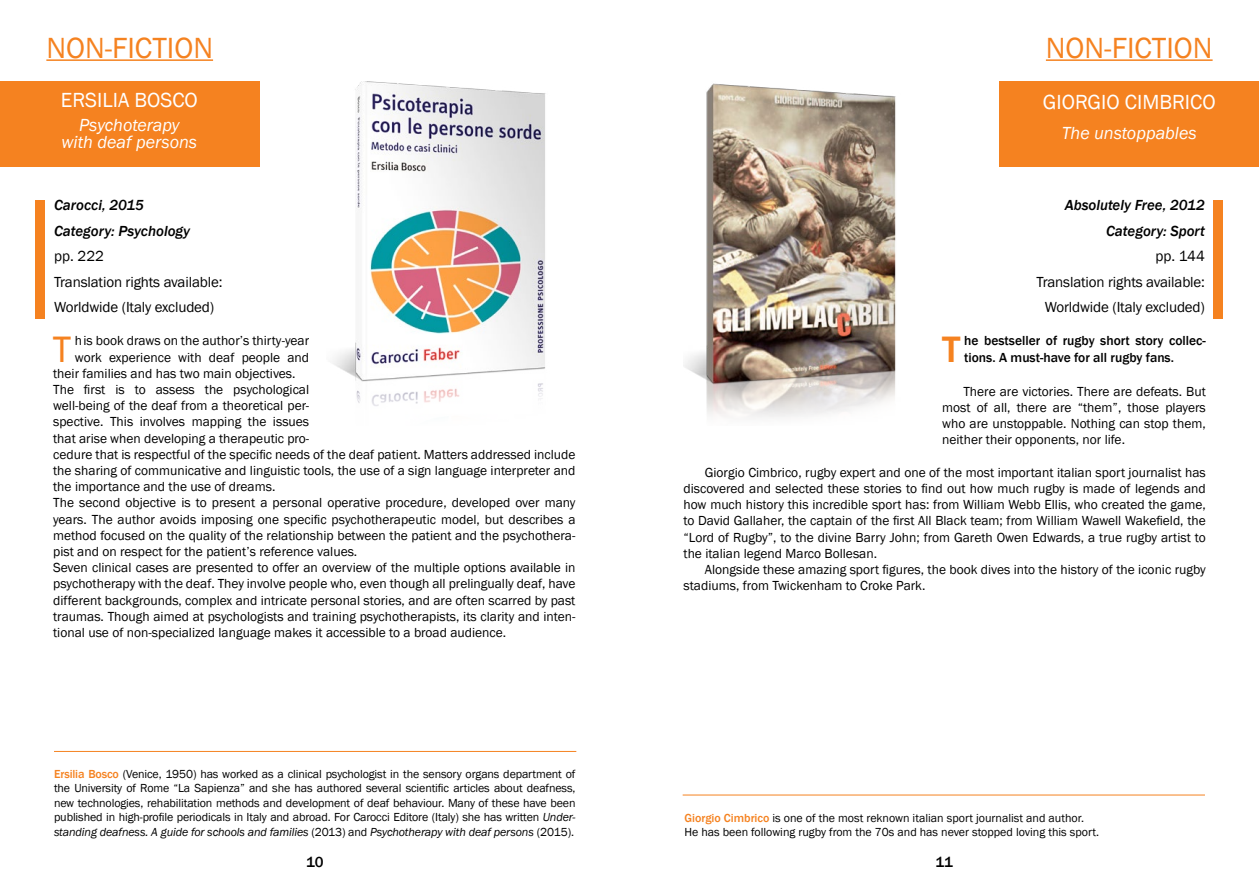
<style>
.page{position:relative;width:1259px;height:893px;background:#fff}
.page>*{position:absolute;margin:0;border:0;box-sizing:border-box;transform-origin:0 0}
.t1{font:37.8px "Franklin Gothic";color:#f58220}
.t2{font:500 37.8px "Franklin Gothic";color:#f58220}
.t3{font:30px "Franklin Gothic";color:#f58220}
.t4{font:21px "Franklin Gothic";color:#fff}
.t5{font:italic 18px/16.5px "Franklin Gothic";color:#fff;text-align:center}
.t6{font:15px/25.5px "Franklin Gothic";letter-spacing:-.01em;color:#000}
.t7{font:italic 500 15px/25.5px "Franklin Gothic";color:#000}
.t8{font:500 15px "Franklin Gothic";color:#000}
.t9{font:13.5px/16.2px "Franklin Gothic";color:#000;text-align:justify}
.t10{font:500 13.5px/16.2px "Franklin Gothic";color:#000}
.t11{font:12px/14.4px "Franklin Gothic";letter-spacing:-.01em;color:#000;text-align:justify}
.s1{font-weight:500;color:#f58220}
.s2{font-style:italic}
</style>
<div class="page">
<div style="left:0;top:82px;width:259px;height:85px;background:#f58220"></div>
<hr style="left:46px;top:59px;width:167px;height:2px;background:#f58220">
<img style="left:333px;top:82px;width:213px;height:324px">
<div style="left:999px;top:82px;width:260px;height:85px;background:#f58220"></div>
<hr style="left:1046px;top:59px;width:166px;height:2px;background:#f58220">
<img style="left:683px;top:83px;width:213px;height:335px">
<div style="left:1213px;top:200px;width:10px;height:119px;background:#f58220"></div>
<div style="left:35px;top:200px;width:10px;height:119px;background:#f58220"></div>
<hr style="left:54px;top:751px;width:522px;height:1px;background:#f58220">
<hr style="left:682px;top:795px;width:523px;height:1px;background:#f58220">
<h2 class="t3" style="left:46px;top:29px;width:168px">Non-Fiction</h2>
<h3 class="t4" style="left:61px;top:87px;width:22px">Ersilia</h3>
<h3 class="t4" style="left:134px;top:87px;width:65px">Bosco</h3>
<h3 class="t5" style="left:61px;top:117px;width:137px">Psychoterapy with deaf persons</h3>
<p class="t7" style="left:54px;top:193px;width:138px">Carocci, 2015<br>Category: Psychology</p>
<p class="t6" style="left:54px;top:244px;width:170px">pp. 222<br>Translation rights available:<br>Worldwide (Italy excluded)</p>
<h1 class="t1" style="left:53px;top:325px;width:19px">T</h1>
<p class="t9" style="left:75px;top:333px;width:236px">his book draws on the author’s thirty-year</p>
<p class="t9" style="left:75px;top:349px;width:236px">work experience with deaf people and</p>
<p class="t9" style="left:53px;top:365px;width:244px">their families and has two main objectives.</p>
<p class="t9" style="left:53px;top:382px;width:257px">The first is to assess the psychological</p>
<p class="t9" style="left:53px;top:398px;width:257px">well-being of the deaf from a theoretical per-</p>
<p class="t9" style="left:53px;top:414px;width:257px">spective. This involves mapping the issues</p>
<p class="t9" style="left:53px;top:430px;width:257px">that arise when developing a therapeutic pro-</p>
<p class="t9" style="left:53px;top:446px;width:524px">cedure that is respectful of the specific needs of the deaf patient. Matters addressed include</p>
<p class="t9" style="left:53px;top:463px;width:524px">the sharing of communicative and linguistic tools, the use of a sign language interpreter and</p>
<p class="t9" style="left:53px;top:479px;width:224px">the importance and the use of dreams.</p>
<p class="t9" style="left:53px;top:495px;width:524px">The second objective is to present a personal operative procedure, developed over many</p>
<p class="t9" style="left:53px;top:511px;width:524px">years. The author avoids imposing one specific psychotherapeutic model, but describes a</p>
<p class="t9" style="left:53px;top:527px;width:524px">method focused on the quality of the relationship between the patient and the psychothera-</p>
<p class="t9" style="left:53px;top:544px;width:306px">pist and on respect for the patient’s reference values.</p>
<p class="t9" style="left:53px;top:560px;width:524px">Seven clinical cases are presented to offer an overview of the multiple options available in</p>
<p class="t9" style="left:53px;top:576px;width:524px">psychotherapy with the deaf. They involve people who, even though all prelingually deaf, have</p>
<p class="t9" style="left:53px;top:592px;width:524px">different backgrounds, complex and intricate personal stories, and are often scarred by past</p>
<p class="t9" style="left:53px;top:608px;width:524px">traumas. Though aimed at psychologists and training psychotherapists, its clarity and inten-</p>
<p class="t9" style="left:53px;top:625px;width:454px">tional use of non-specialized language makes it accessible to a broad audience.</p>
<p class="t11" style="left:54px;top:767px;width:523px"><span class="s1">Ersilia Bosco</span> (Venice, 1950) has worked as a clinical psychologist in the sensory organs department of the University of Rome “La Sapienza” and she has authored several scientific articles about deafness, new technologies, rehabilitation methods and development of deaf behaviour. Many of these have been published in high-profile periodicals in Italy and abroad. For Carocci Editore (Italy) she has written <span class="s2">Under&shy;standing deafness. A guide for schools and families</span> (2013) and <span class="s2">Psychotherapy with deaf persons</span> (2015).</p>
<p class="t8" style="left:306px;top:853px;width:19px">10</p>
<h2 class="t3" style="left:1046px;top:29px;width:168px">Non-Fiction</h2>
<h3 class="t4" style="left:1043px;top:89px;width:106px">Giorgio Cimbric</h3>
<h3 class="t4" style="left:1202px;top:89px;width:15px">o</h3>
<h3 class="t5" style="left:1061px;top:125px;width:136px">The unstoppables</h3>
<p class="t7" style="left:1064px;top:193px;width:142px;text-align:right">Absolutely Free, 2012<br>Category: Sport</p>
<p class="t6" style="left:1036px;top:244px;width:170px;text-align:right">pp. 144<br>Translation rights available:<br>Worldwide (Italy excluded)</p>
<h1 class="t2" style="left:942px;top:326px;width:20px">T</h1>
<p class="t10" style="left:964px;top:333px;width:243px">he bestseller of rugby short story collec&shy;tions. A must-have for all rugby fans.</p>
<p class="t9" style="left:942px;top:383px;width:265px;text-indent:21px">There are victories. There are defeats. But most of all, there are “them”, those players who are unstoppable. Nothing can stop them, neither their opponents, nor life.</p>
<p class="t9" style="left:683px;top:464px;width:524px;text-indent:21px">Giorgio Cimbrico, rugby expert and one of the most important italian sport journalist has discovered and selected these stories to find out how much rugby is made of legends and how much history this incredible sport has: from William Webb Ellis, who created the game, to David Gallaher, the captain of the first All Black team; from William Wawell Wakefield, the “Lord of Rugby”, to the divine Barry John; from Gareth Owen Edwards, a true rugby artist to the italian legend Marco Bollesan.</p>
<p class="t9" style="left:683px;top:562px;width:524px;text-indent:21px">Alongside these amazing sport figures, the book dives into the history of the iconic rugby stadiums, from Twickenham to Croke Park.</p>
<p class="t11" style="left:684px;top:811px;width:416px"><span class="s1">Giorgio Cimbrico</span> is one of the most reknown italian sport journalist and author.<br>He has been following rugby from the 70s and has never stopped loving this sport.</p>
<p class="t8" style="left:935px;top:853px;width:19px">11</p>
</div>
